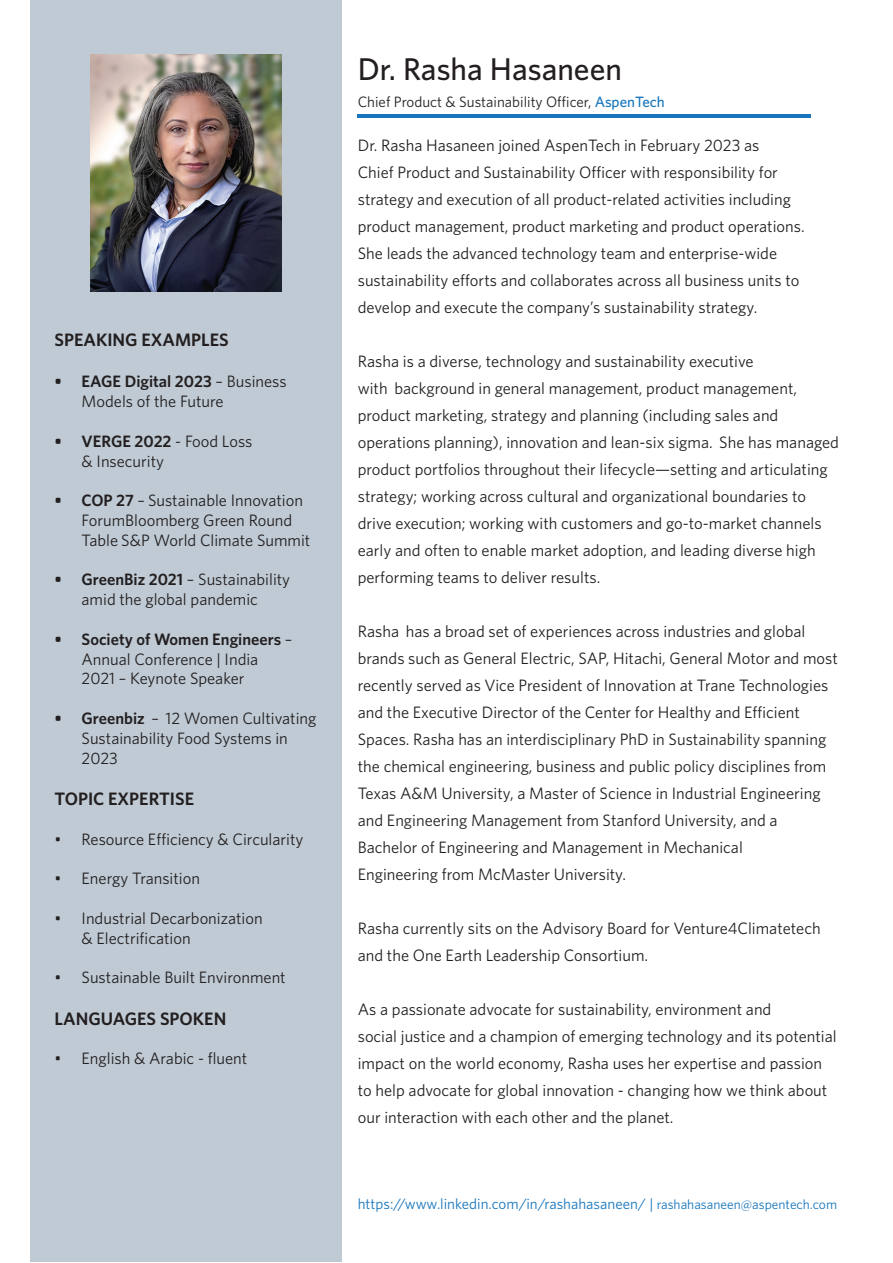
<style>
.page{position:relative;width:893px;height:1263px;background:#fff}
.page>*{position:absolute;margin:0;border:0;box-sizing:border-box;transform-origin:0 0}
.t1{font:500 31.5px "Whitney";color:#231f20}
.t2{font:600 18px "Whitney";color:#231f20}
.t3{font:16.5px/27px "Whitney";color:#231f20}
.t4{font:15px "Whitney";color:#1776bd}
.t5{font:15px "Whitney";color:#231f20}
.s1{font-weight:600}
.s2{font-weight:500;color:#1776bd}
.s3{font-size:13.5px}
</style>
<div class="page">
<div style="left:30px;top:1px;width:312px;height:1261px;background:#bfcad4"></div>
<img style="left:90px;top:54px;width:192px;height:238px">
<hr style="left:358px;top:114px;width:453px;height:3px;background:#1776bd">
<p class="t2" style="left:55px;top:328px;width:176px">SPEAKING EXAMPLES</p>
<p class="t3" style="left:82px;top:371px;width:207px;line-height:19.8px;text-indent:-27px"><span class="s1">• EAGE Digital 2023</span> – Business<br>Models of the Future</p>
<p class="t3" style="left:82px;top:431px;width:172px;line-height:19.8px;text-indent:-27px"><span class="s1">• VERGE 2022</span> - Food Loss &amp; Insecurity</p>
<p class="t3" style="left:82px;top:490px;width:230px;line-height:19.8px;text-indent:-27px"><span class="s1">• COP 27</span> – Sustainable Innovation<br>ForumBloomberg Green Round<br>Table S&amp;P World Climate Summit</p>
<p class="t3" style="left:55px;top:569px;width:237px;line-height:19.8px;text-align:center"><span class="s1">• GreenBiz 2021</span> – Sustainability amid the global pandemic</p>
<p class="t3" style="left:82px;top:629px;width:212px;line-height:19.8px;text-indent:-27px"><span class="s1">• Society of Women Engineers</span> –<br>Annual Conference | India<br>2021 – Keynote Speaker</p>
<p class="t3" style="left:82px;top:708px;width:236px;line-height:19.8px;text-indent:-27px"><span class="s1">• Greenbiz</span> – 12 Women Cultivating<br>Sustainability Food Systems in<br>2023</p>
<p class="t2" style="left:55px;top:787px;width:141px">TOPIC EXPERTISE</p>
<p class="t3" style="left:55px;top:825px;width:250px">• Resource Efficiency &amp; Circularity</p>
<p class="t3" style="left:55px;top:865px;width:147px">• Energy Transition</p>
<p class="t3" style="left:82px;top:908px;width:183px;line-height:19.8px;text-indent:-27px">• Industrial Decarbonization &amp; Electrification</p>
<p class="t3" style="left:55px;top:964px;width:233px">• Sustainable Built Environment</p>
<p class="t2" style="left:55px;top:1006px;width:173px">LANGUAGES SPOKEN</p>
<p class="t3" style="left:55px;top:1045px;width:194px">• English &amp; Arabic - fluent</p>
<h1 class="t1" style="left:358px;top:48px;width:266px">Dr. Rasha Hasaneen</h1>
<p class="t5" style="left:358px;top:92px;width:308px">Chief Product &amp; Sustainability Officer, <span class="s2">AspenTech</span></p>
<p class="t3" style="left:358px;top:131px;width:448px">Dr. Rasha Hasaneen joined AspenTech in February 2023 as<br>Chief Product and Sustainability Officer with responsibility for strategy and execution of all product-related activities including product management, product marketing and product operations.<br>She leads the advanced technology team and enterprise-wide sustainability efforts and collaborates across all business units to develop and execute the company’s sustainability strategy.</p>
<p class="t3" style="left:358px;top:347px;width:483px">Rasha is a diverse, technology and sustainability executive<br>with background in general management, product management, product marketing, strategy and planning (including sales and operations planning), innovation and lean-six sigma. She has managed product portfolios throughout their lifecycle—setting and articulating strategy; working across cultural and organizational boundaries to drive execution; working with customers and go-to-market channels early and often to enable market adoption, and leading diverse high performing teams to deliver results.</p>
<p class="t3" style="left:358px;top:617px;width:482px">Rasha has a broad set of experiences across industries and global brands such as General Electric, SAP, Hitachi, General Motor and most recently served as Vice President of Innovation at Trane Technologies and the Executive Director of the Center for Healthy and Efficient Spaces. Rasha has an interdisciplinary PhD in Sustainability spanning the chemical engineering, business and public policy disciplines from Texas A&amp;M University, a Master of Science in Industrial Engineering and Engineering Management from Stanford University, and a Bachelor of Engineering and Management in Mechanical<br>Engineering from McMaster University.</p>
<p class="t3" style="left:358px;top:914px;width:464px">Rasha currently sits on the Advisory Board for Venture4Climatetech and the One Earth Leadership Consortium.</p>
<p class="t3" style="left:358px;top:995px;width:480px">As a passionate advocate for sustainability, environment and<br>social justice and a champion of emerging technology and its potential impact on the world economy, Rasha uses her expertise and passion to help advocate for global innovation - changing how we think about our interaction with each other and the planet.</p>
<p class="t4" style="left:358px;top:1194px;width:481px">https://www.linkedin.com/in/rashahasaneen/ | <span class="s3">rashahasaneen@aspentech.com</span></p>
</div>
